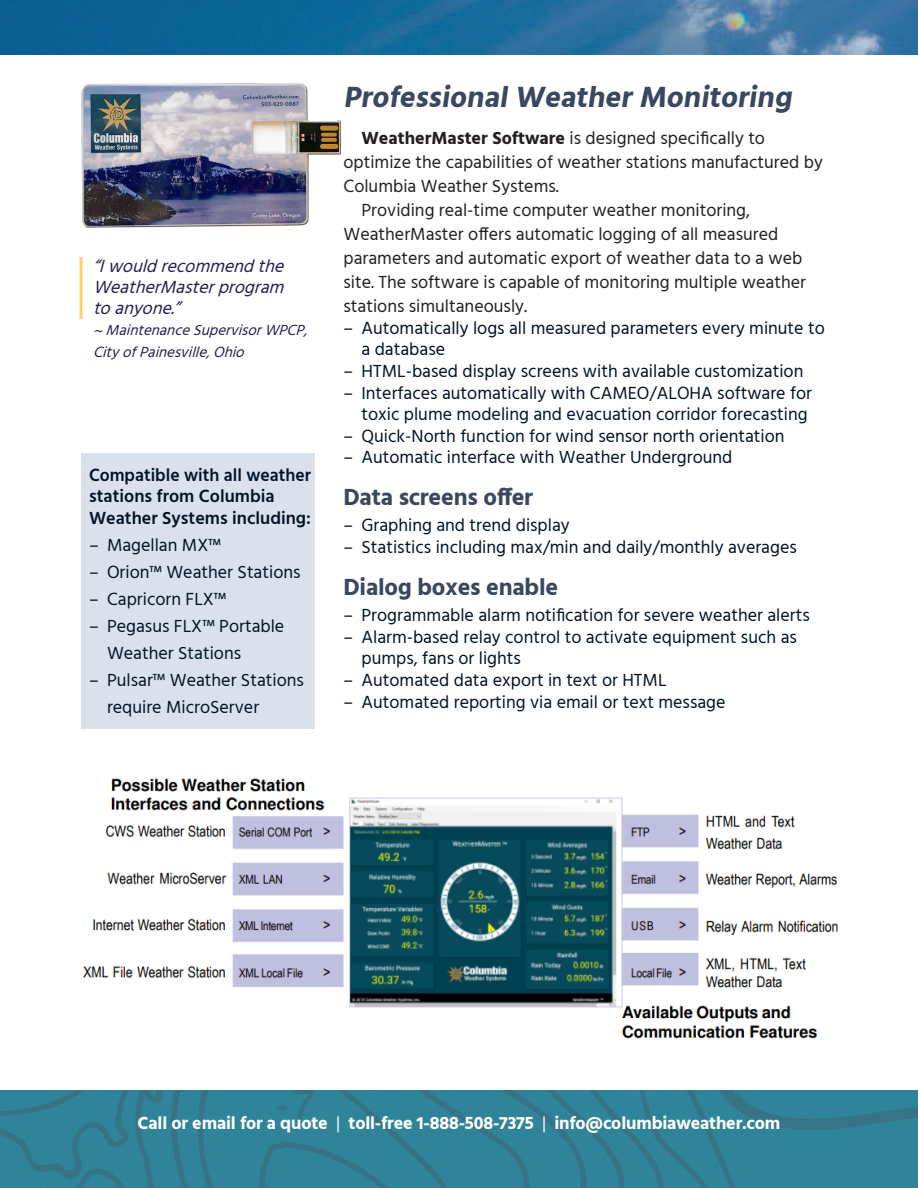
<style>
.page{position:relative;width:918px;height:1188px;background:#fff}
.page>*{position:absolute;margin:0;border:0;box-sizing:border-box;transform-origin:0 0}
.Subhead_1{font:700 30px "Hind";color:#394860}
.Subhead_1-2{font:700 24px "Hind";letter-spacing:-.01em;color:#394860}
.t1{font:18px/21.6px "Hind";color:#021326}
.Body_text{font:18px/24px "Hind";color:#231f20}
.Subhead_1-3{font:700 18px "Hind";letter-spacing:-.01em;color:#fff}
.Body_text-2{font:600 18px/21.6px "Hind";color:#021326}
.Body_text-3{font:italic 18px/21px "Hind";color:#221f55}
.Body_text-4{font:italic 15px "Hind";color:#221f55}
.s1{font-weight:700}
.s2{font-weight:400}
</style>
<div class="page">
<img style="left:0;top:0;width:918px;height:54px">
<img style="left:0;top:1091px;width:918px;height:97px">
<img style="left:82px;top:778px;width:756px;height:261px">
<div style="left:82px;top:453px;width:233px;height:276px;background:#dae1ed"></div>
<img style="left:81px;top:83px;width:261px;height:145px">
<div style="left:310px;top:76px;width:27px;height:45px;background:#fff"></div>
<hr style="left:80px;top:257px;width:2px;height:62px;background:#ffd166">
<p class="Body_text-3" style="left:93px;top:257px;width:199px">“Iwouldrecommendthe<br>WeatherMasterprogram</p>
<p class="Body_text-3" style="left:93px;top:299px;width:95px">toanyone.”</p>
<p class="Body_text-4" style="left:93px;top:320px;width:222px">~MaintenanceSupervisorWPCP,</p>
<p class="Body_text-4" style="left:93px;top:342px;width:158px">CityofPainesville,Ohio</p>
<p class="Body_text-2" style="left:89px;top:464px;width:223px">Compatible with all weather stations from Columbia<br>Weather Systems including:</p>
<p class="t1" style="left:89px;top:535px;width:133px">– Magellan MX™</p>
<p class="t1" style="left:89px;top:562px;width:213px">– Orion™ Weather Stations</p>
<p class="t1" style="left:89px;top:589px;width:139px">– Capricorn FLX™</p>
<p class="t1" style="left:107px;top:614px;width:179px;line-height:27px;text-indent:-18px">– Pegasus FLX™ Portable<br>Weather Stations</p>
<p class="t1" style="left:107px;top:668px;width:198px;line-height:27px;text-indent:-18px">– Pulsar™ Weather Stations require MicroServer</p>
<p class="Subhead_1" style="left:344px;top:79px;width:456px">ProfessionalWeatherMonitoring</p>
<p class="Body_text" style="left:344px;top:127px;width:481px;text-indent:18px"><span class="s1">WeatherMaster Software</span> is designed specifically to optimize the capabilities of weather stations manufactured by<br>Columbia Weather Systems.</p>
<p class="Body_text" style="left:344px;top:199px;width:464px;text-indent:18px">Providing real-time computer weather monitoring, WeatherMaster offers automatic logging of all measured parameters and automatic export of weather data to a web site. The software is capable of monitoring multiple weather stations simultaneously.</p>
<p class="t1" style="left:362px;top:318px;width:465px;text-indent:-18px">– Automatically logs all measured parameters every minute to a database</p>
<p class="t1" style="left:344px;top:361px;width:461px">– HTML-based display screens with available customization</p>
<p class="t1" style="left:344px;top:383px;width:470px;text-align:right">– Interfaces automatically with CAMEO/ALOHA software for toxic plume modeling and evacuation corridor forecasting</p>
<p class="t1" style="left:344px;top:426px;width:443px">– Quick-North function for wind sensor north orientation</p>
<p class="t1" style="left:344px;top:448px;width:390px">– Automatic interface with Weather Underground</p>
<p class="Subhead_1-2" style="left:344px;top:483px;width:191px">Data screens offer</p>
<p class="t1" style="left:344px;top:516px;width:228px">– Graphing and trend display</p>
<p class="t1" style="left:344px;top:537px;width:455px">– Statistics including max/min and daily/monthly averages</p>
<p class="Subhead_1-2" style="left:344px;top:573px;width:216px">Dialog boxes enable</p>
<p class="t1" style="left:344px;top:606px;width:468px">– Programmable alarm notification for severe weather alerts</p>
<p class="t1" style="left:362px;top:627px;width:437px;text-indent:-18px">– Alarm-based relay control to activate equipment such as pumps, fans or lights</p>
<p class="t1" style="left:344px;top:670px;width:325px">– Automated data export in text or HTML</p>
<p class="t1" style="left:344px;top:692px;width:384px">– Automated reporting via email or text message</p>
<p class="Subhead_1-3" style="left:138px;top:1112px;width:644px">Call or email for a quote <span class="s2">|</span> toll-free 1-888-508-7375 <span class="s2">|</span> info@columbiaweather.com</p>
</div>
